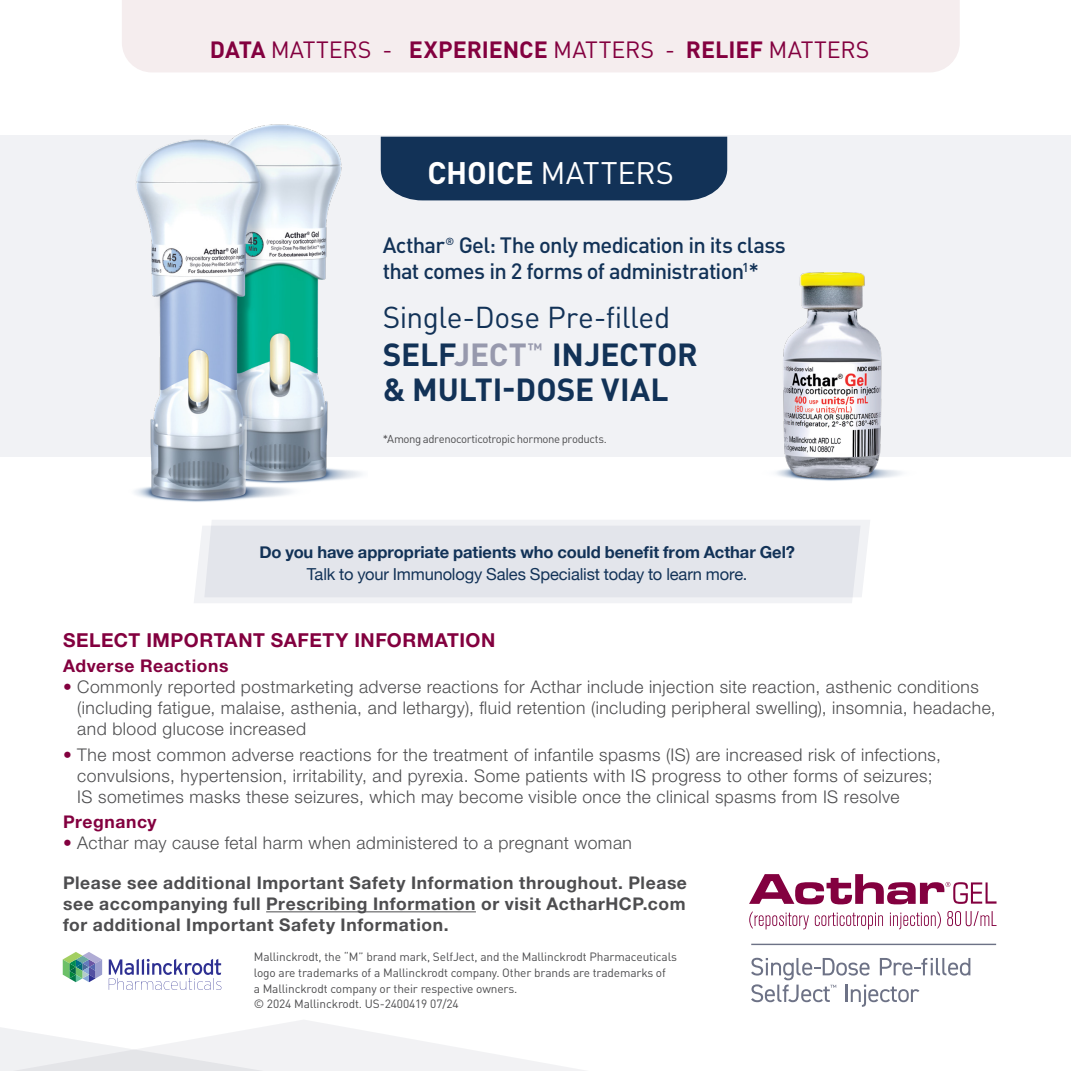
<style>
.page{position:relative;width:1071px;height:1071px;background:#fff}
.page>*{position:absolute;margin:0;border:0;box-sizing:border-box;transform-origin:0 0}
.t1{font:700 31.68px/35.2px "DINOT";letter-spacing:-.005em;color:#123257}
.t2{font:30.8px "DINOT";color:#fff}
.t3{font:29.93px "DINOT";letter-spacing:-.015em;color:#123257}
.t4{font:23.28px "DINOT";color:#83003f}
.t5{font:500 21.88px/26.4px "DINOT";letter-spacing:-.035em;color:#123257}
.t6{font:700 19.25px "Helvetica Neue LT Std";letter-spacing:.025em;color:#83003f}
.t7{font:300 17.5px/21px "Helvetica Neue LT Std";letter-spacing:.025em;color:#4d4d4f}
.t8{font:700 17.5px/21px "Helvetica Neue LT Std";letter-spacing:.035em;color:#4d4d4f;text-align:justify}
.t9{font:700 17.5px "Helvetica Neue LT Std";letter-spacing:.035em;color:#83003f}
.t10{font:700 16.45px "Helvetica Neue";letter-spacing:-.005em;color:#123257}
.t11{font:16.45px "Helvetica Neue";letter-spacing:-.01em;color:#123257}
.t12{font:11.9px/15.8px "DINOT";letter-spacing:-.01em;color:#4d4d4f}
.t13{font:11.38px "DINOT";letter-spacing:-.035em;color:#4d4d4f}
.s1{font-weight:700}
.s2{color:#9799ad}
.s3{color:#83003f}
</style>
<div class="page">
<svg style="left:0;top:1020px;width:585px;height:51px"></svg>
<div style="left:122px;top:0;width:838px;height:72px;background:#f5edee"></div>
<div style="left:0;top:136px;width:1071px;height:321px;background:#f1f2f5"></div>
<svg style="left:367px;top:520px;width:503px;height:77px;fill:#f1f2f5"></svg>
<svg style="left:194px;top:526px;width:667px;height:77px;background:#e4e6ec"></svg>
<img style="left:97px;top:124px;width:270px;height:411px">
<img style="left:776px;top:272px;width:126px;height:209px">
<div style="left:381px;top:137px;width:346px;height:63px;background:#123257"></div>
<hr style="left:266px;top:911px;width:210px;height:1px;background:#4d4d4f">
<svg style="left:751px;top:958px;width:219px;height:49px"></svg>
<svg style="left:749px;top:911px;width:60px;height:18px"></svg>
<svg style="left:815px;top:913px;width:68px;height:16px"></svg>
<svg style="left:890px;top:911px;width:51px;height:18px"></svg>
<svg style="left:947px;top:911px;width:50px;height:15px"></svg>
<svg style="left:749px;top:874px;width:248px;height:30px"></svg>
<hr style="left:751px;top:944px;width:245px;height:1px;background:#6d7286">
<svg style="left:109px;top:959px;width:112px;height:31px"></svg>
<svg style="left:63px;top:952px;width:39px;height:30px"></svg>
<h3 class="t4" style="left:210px;top:36px;width:661px"><span class="s1">DATA</span> MATTERS - <span class="s1">EXPERIENCE</span> MATTERS - <span class="s1">RELIEF</span> MATTERS</h3>
<h2 class="t2" style="left:427px;top:154px;width:248px"><span class="s1">CHOICE</span> MATTERS</h2>
<p class="t5" style="left:383px;top:231px;width:405px">Acthar<sup>®</sup> Gel: The only medication in its class that comes in 2 forms of administration<sup>1</sup>*</p>
<h3 class="t3" style="left:383px;top:298px;width:289px">Single-Dose Pre-filled</h3>
<h1 class="t1" style="left:383px;top:336px;width:317px">SELF<span class="s2">JECT</span><sup>™</sup> INJECTOR &amp; MULTI-DOSE VIAL</h1>
<p class="t13" style="left:383px;top:431px;width:226px">*Among adrenocorticotropic hormone products.</p>
<p class="t10" style="left:259px;top:539px;width:537px">Do you have appropriate patients who could benefit from Acthar Gel?</p>
<p class="t11" style="left:307px;top:562px;width:442px">Talk to your Immunology Sales Specialist today to learn more.</p>
<p class="t6" style="left:63px;top:629px;width:434px">SELECT IMPORTANT SAFETY INFORMATION</p>
<p class="t9" style="left:63px;top:655px;width:167px">Adverse Reactions</p>
<p class="t7" style="left:77px;top:676px;width:920px;text-indent:-14px"><span class="s3">•</span> Commonly reported postmarketing adverse reactions for Acthar include injection site reaction, asthenic conditions (including fatigue, malaise, asthenia, and lethargy), fluid retention (including peripheral swelling), insomnia, headache, and blood glucose increased</p>
<p class="t7" style="left:77px;top:743px;width:865px;text-indent:-14px"><span class="s3">•</span> The most common adverse reactions for the treatment of infantile spasms (IS) are increased risk of infections, convulsions, hypertension, irritability, and pyrexia. Some patients with IS progress to other forms of seizures;<br>IS sometimes masks these seizures, which may become visible once the clinical spasms from IS resolve</p>
<p class="t9" style="left:63px;top:811px;width:95px">Pregnancy</p>
<p class="t7" style="left:63px;top:832px;width:571px"><span class="s3">•</span> Acthar may cause fetal harm when administered to a pregnant woman</p>
<p class="t8" style="left:63px;top:872px;width:626px">Please see additional Important Safety Information throughout. Please see accompanying full Prescribing Information or visit ActharHCP.com for additional Important Safety Information.</p>
<p class="t12" style="left:254px;top:949px;width:425px">Mallinckrodt, the “M” brand mark, SelfJect, and the Mallinckrodt Pharmaceuticals logo are trademarks of a Mallinckrodt company. Other brands are trademarks of<br>a Mallinckrodt company or their respective owners.<br>© 2024 Mallinckrodt. US-2400419 07/24</p>
</div>
